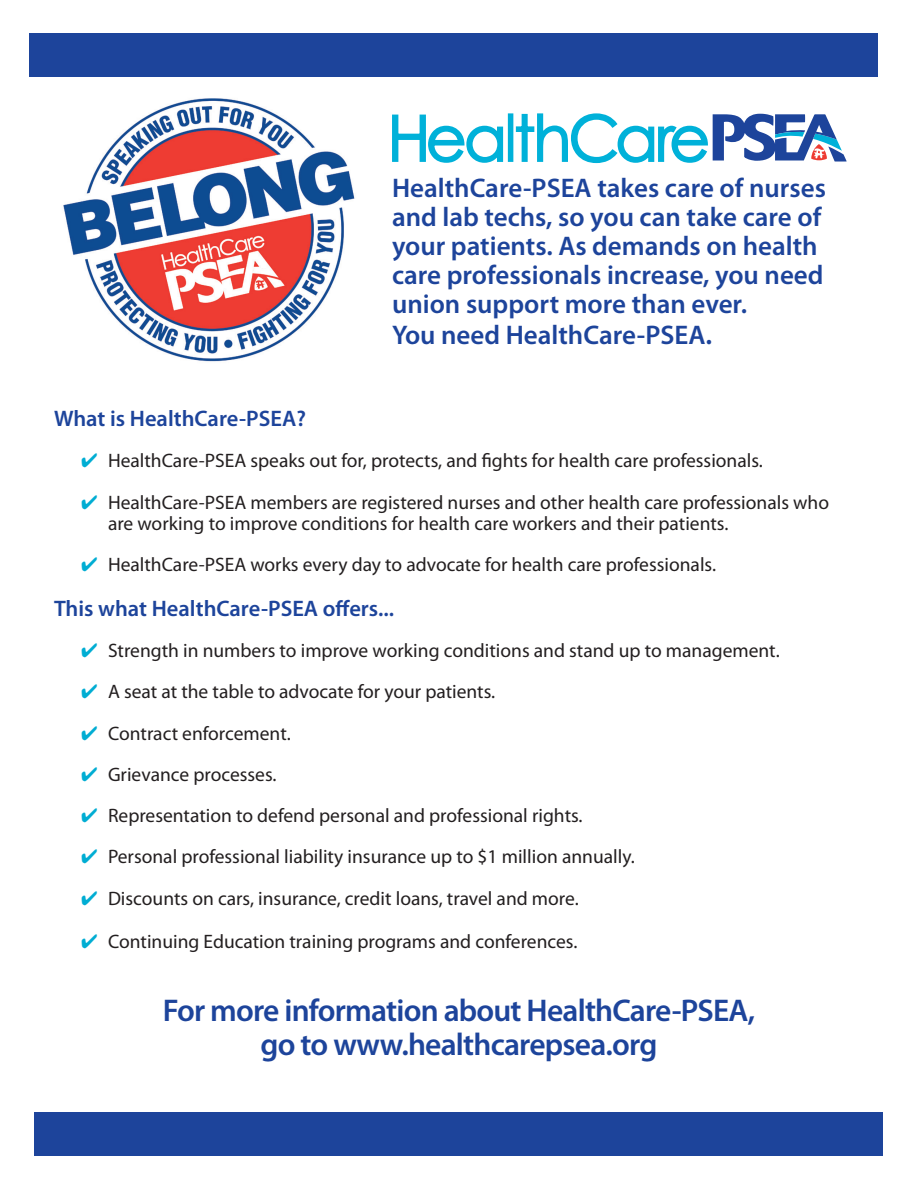
<style>
.page{position:relative;width:918px;height:1188px;background:#fff}
.page>*{position:absolute;margin:0;border:0;box-sizing:border-box;transform-origin:0 0}
.t1{font:600 31.5px "Myriad Pro";letter-spacing:-.025em;color:#1d449b}
.t2{font:600 27px/29.1px "Myriad Pro";color:#1d449b}
.t3{font:600 22.5px "Myriad Pro";color:#1d449b}
.t4{font:19.5px/21px "Myriad Pro";color:#231f20}
.s1{font-size:28.5px}
.s2{color:#00add3}
</style>
<div class="page">
<img style="left:63px;top:98px;width:292px;height:264px">
<div style="left:29px;top:33px;width:849px;height:44px;background:#1d449b"></div>
<div style="left:35px;top:1112px;width:848px;height:44px;background:#1d449b"></div>
<svg style="left:392px;top:114px;width:112px;height:49px"></svg>
<div style="left:508px;top:113px;width:5px;height:49px;background:#00b1d9"></div>
<svg style="left:515px;top:113px;width:332px;height:51px"></svg>
<p class="t2" style="left:392px;top:174px;width:435px">HealthCare-PSEA takes care of nurses and lab techs, so you can take care of your patients. As demands on health care professionals increase, you need union support more than ever.</p>
<p class="t2" style="left:392px;top:321px;width:322px">You need HealthCare-PSEA<span class="s1">.</span></p>
<p class="t3" style="left:54px;top:406px;width:254px">What is HealthCare-PSEA?</p>
<p class="t4" style="left:81px;top:451px;width:684px"><span class="s2">✔</span> HealthCare-PSEA speaks out for, protects, and fights for health care professionals.</p>
<p class="t4" style="left:108px;top:492px;width:723px;text-indent:-27px"><span class="s2">✔</span> HealthCare-PSEA members are registered nurses and other health care professionals who are working to improve conditions for health care workers and their patients.</p>
<p class="t4" style="left:81px;top:554px;width:637px"><span class="s2">✔</span> HealthCare-PSEA works every day to advocate for health care professionals.</p>
<p class="t3" style="left:54px;top:596px;width:342px">This what HealthCare-PSEA offers...</p>
<p class="t4" style="left:81px;top:640px;width:700px"><span class="s2">✔</span> Strength in numbers to improve working conditions and stand up to management.</p>
<p class="t4" style="left:81px;top:682px;width:416px"><span class="s2">✔</span> A seat at the table to advocate for your patients.</p>
<p class="t4" style="left:81px;top:723px;width:211px"><span class="s2">✔</span> Contract enforcement.</p>
<p class="t4" style="left:81px;top:764px;width:197px"><span class="s2">✔</span> Grievance processes.</p>
<p class="t4" style="left:81px;top:805px;width:503px"><span class="s2">✔</span> Representation to defend personal and professional rights.</p>
<p class="t4" style="left:81px;top:847px;width:555px"><span class="s2">✔</span> Personal professional liability insurance up to $1 million annually.</p>
<p class="t4" style="left:81px;top:888px;width:499px"><span class="s2">✔</span> Discounts on cars, insurance, credit loans, travel and more.</p>
<p class="t4" style="left:81px;top:931px;width:498px"><span class="s2">✔</span> Continuing Education training programs and conferences.</p>
<p class="t1" style="left:163px;top:993px;width:594px">For more information about HealthCare-PSEA,</p>
<p class="t1" style="left:261px;top:1027px;width:398px">go to www.healthcarepsea.org</p>
</div>
